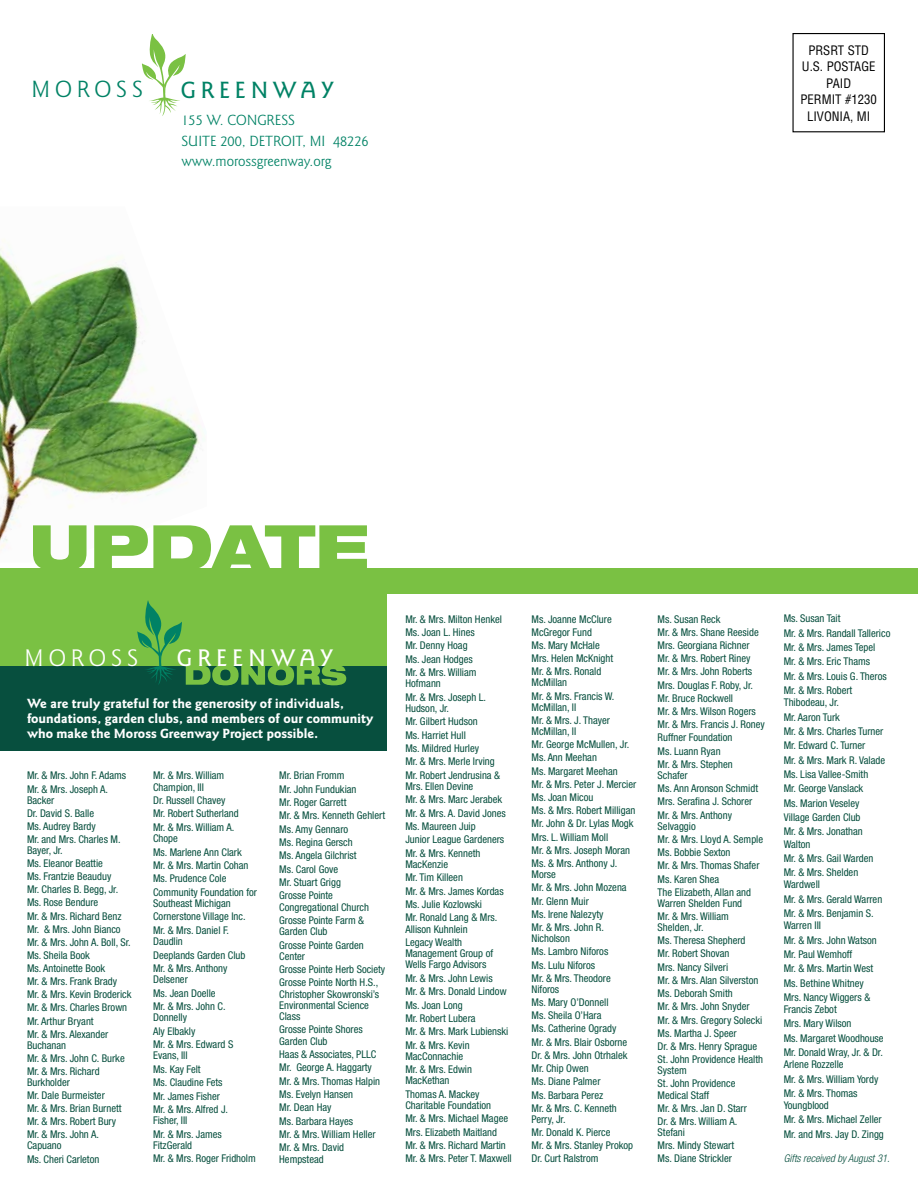
<style>
.page{position:relative;width:918px;height:1188px;background:#fff}
.page>*{position:absolute;margin:0;border:0;box-sizing:border-box;transform-origin:0 0}
.t1{font:500 24.9px "Goudy Sans";letter-spacing:.2em;color:#fff}
.t2{font:24.9px "Goudy Sans";letter-spacing:.2em;color:#fff}
.t3{font:500 24.45px "Goudy Sans";letter-spacing:.2em;color:#008265}
.t4{font:24.45px "Goudy Sans";letter-spacing:.2em;color:#008265}
.t5{font:15.3px/21px "Goudy Sans";color:#008265}
.t6{font:700 13.8px/15px "Goudy Sans";color:#fff}
.t7{font:condensed 12.75px/16.5px "Helvetica";color:#000;text-align:center}
.t8{font:condensed 10.65px/13.2px "Helvetica Neue";color:#074f3e}
.t9{font:italic 300 condensed 10.65px "Helvetica Neue";color:#074f3e}
</style>
<div class="page">
<img style="left:0;top:239px;width:200px;height:311px">
<svg style="left:142px;top:34px;width:44px;height:82px"></svg>
<div style="left:792px;top:33px;width:93px;height:99px;border:1px solid #000"></div>
<div style="left:0;top:585px;width:386px;height:94px;background:#7ac143"></div>
<div style="left:0;top:666px;width:386px;height:85px;background:#074f3e"></div>
<svg style="left:137px;top:600px;width:209px;height:85px"></svg>
<div style="left:0;top:569px;width:918px;height:25px;background:#7ac143"></div>
<svg style="left:33px;top:525px;width:334px;height:44px"></svg>
<h2 class="t4" style="left:31px;top:75px;width:113px">MOROSS</h2>
<h2 class="t3" style="left:181px;top:76px;width:154px">GREENWAY</h2>
<h3 class="t5" style="left:182px;top:110px;width:189px">155 W. CONGRESS<br>SUITE 200, DETROIT, MI 48226</h3>
<h3 class="t5" style="left:182px;top:150px;width:152px">www.morossgreenway.org</h3>
<p class="t7" style="left:801px;top:42px;width:78px">PRSRT STD<br>U.S. POSTAGE<br>PAID<br>PERMIT #1230<br>LIVONIA, MI</p>
<h1 class="t2" style="left:25px;top:644px;width:115px">MOROSS</h1>
<h1 class="t1" style="left:177px;top:644px;width:158px">GREENWAY</h1>
<p class="t6" style="left:27px;top:696px;width:348px">We are truly grateful for the generosity of individuals, foundations, garden clubs, and members of our community who make the Moross Greenway Project possible.</p>
<p class="t8" style="left:27px;top:769px;width:101px">Mr. &amp; Mrs. John F. Adams<br>Mr. &amp; Mrs. Joseph A.</p>
<p class="t8" style="left:27px;top:793px;width:95px">Backer<br>Dr. David S. Balle<br>Ms. Audrey Bardy<br>Mr. and Mrs. Charles M.</p>
<p class="t8" style="left:27px;top:843px;width:106px">Bayer, Jr.<br>Ms. Eleanor Beattie<br>Ms. Frantzie Beauduy<br>Mr. Charles B. Begg, Jr.<br>Ms. Rose Bendure<br>Mr. &amp; Mrs. Richard Benz<br>Mr. &amp; Mrs. John Bianco<br>Mr. &amp; Mrs. John A. Boll, Sr.<br>Ms. Sheila Book<br>Ms. Antoinette Book<br>Mr. &amp; Mrs. Frank Brady<br>Mr. &amp; Mrs. Kevin Broderick<br>Mr. &amp; Mrs. Charles Brown<br>Mr. Arthur Bryant<br>Mr. &amp; Mrs. Alexander</p>
<p class="t8" style="left:27px;top:1038px;width:99px">Buchanan<br>Mr. &amp; Mrs. John C. Burke<br>Mr. &amp; Mrs. Richard</p>
<p class="t8" style="left:27px;top:1075px;width:96px">Burkholder<br>Mr. Dale Burmeister<br>Mr. &amp; Mrs. Brian Burnett<br>Mr. &amp; Mrs. Robert Bury<br>Mr. &amp; Mrs. John A.</p>
<p class="t8" style="left:27px;top:1139px;width:74px">Capuano<br>Ms. Cheri Carleton</p>
<p class="t8" style="left:279px;top:769px;width:107px">Mr. Brian Fromm<br>Mr. John Fundukian<br>Mr. Roger Garrett<br>Mr. &amp; Mrs. Kenneth Gehlert<br>Ms. Amy Gennaro<br>Ms. Regina Gersch<br>Ms. Angela Gilchrist<br>Ms. Carol Gove<br>Mr. Stuart Grigg<br>Grosse Pointe</p>
<p class="t8" style="left:279px;top:900px;width:91px">Congregational Church<br>Grosse Pointe Farm &amp;</p>
<p class="t8" style="left:279px;top:925px;width:86px">Garden Club<br>Grosse Pointe Garden</p>
<p class="t8" style="left:279px;top:949px;width:108px">Center<br>Grosse Pointe Herb Society<br>Grosse Pointe North H.S.,</p>
<p class="t8" style="left:279px;top:988px;width:102px;line-height:11.2px">Christopher Skowronski’s<br>Environmental Science<br>Class</p>
<p class="t8" style="left:279px;top:1024px;width:85px;line-height:11.2px">Grosse Pointe Shores<br>Garden Club</p>
<p class="t8" style="left:279px;top:1047px;width:102px">Haas &amp; Associates, PLLC<br>Mr. George A. Haggarty<br>Mr. &amp; Mrs. Thomas Halpin<br>Ms. Evelyn Hansen<br>Mr. Dean Hay<br>Ms. Barbara Hayes<br>Mr. &amp; Mrs. William Heller<br>Mr. &amp; Mrs. David</p>
<p class="t8" style="left:279px;top:1152px;width:46px">Hempstead</p>
<p class="t8" style="left:153px;top:770px;width:73px;line-height:11.2px">Mr. &amp; Mrs. William<br>Champion, III</p>
<p class="t8" style="left:153px;top:793px;width:87px">Dr. Russell Chavey<br>Mr. Robert Sutherland<br>Mr. &amp; Mrs. William A.</p>
<p class="t8" style="left:153px;top:832px;width:105px">Chope<br>Ms. Marlene Ann Clark<br>Mr. &amp; Mrs. Martin Cohan<br>Ms. Prudence Cole<br>Community Foundation for</p>
<p class="t8" style="left:153px;top:897px;width:94px">Southeast Michigan<br>Cornerstone Village Inc.<br>Mr. &amp; Mrs. Daniel F.</p>
<p class="t8" style="left:153px;top:935px;width:94px">Daudlin<br>Deeplands Garden Club<br>Mr. &amp; Mrs. Anthony</p>
<p class="t8" style="left:153px;top:973px;width:74px">Delsener<br>Ms. Jean Doelle<br>Mr. &amp; Mrs. John C.</p>
<p class="t8" style="left:153px;top:1011px;width:82px">Donnelly<br>Aly Elbakly<br>Mr. &amp; Mrs. Edward S</p>
<p class="t8" style="left:153px;top:1049px;width:77px">Evans, III<br>Ms. Kay Felt<br>Ms. Claudine Fets<br>Mr. James Fisher<br>Mr. &amp; Mrs. Alfred J.</p>
<p class="t8" style="left:153px;top:1114px;width:70px">Fisher, III<br>Mr. &amp; Mrs. James</p>
<p class="t8" style="left:153px;top:1139px;width:104px">FitzGerald<br>Mr. &amp; Mrs. Roger Fridholm</p>
<p class="t8" style="left:405px;top:612px;width:98px">Mr. &amp; Mrs. Milton Henkel<br>Ms. Joan L. Hines<br>Mr. Denny Hoag<br>Ms. Jean Hodges<br>Mr. &amp; Mrs. William</p>
<p class="t8" style="left:405px;top:677px;width:82px">Hofmann<br>Mr. &amp; Mrs. Joseph L.</p>
<p class="t8" style="left:405px;top:701px;width:96px">Hudson, Jr.<br>Mr. Gilbert Hudson<br>Ms. Harriet Hull<br>Ms. Mildred Hurley<br>Mr. &amp; Mrs. Merle Irving<br>Mr. Robert Jendrusina &amp;</p>
<p class="t8" style="left:405px;top:779px;width:102px">Mrs. Ellen Devine<br>Mr. &amp; Mrs. Marc Jerabek<br>Mr. &amp; Mrs. A. David Jones<br>Ms. Maureen Juip<br>Junior League Gardeners<br>Mr. &amp; Mrs. Kenneth</p>
<p class="t8" style="left:405px;top:857px;width:100px">MacKenzie<br>Mr. Tim Killeen<br>Mr. &amp; Mrs. James Kordas<br>Ms. Julie Kozlowski<br>Mr. Ronald Lang &amp; Mrs.</p>
<p class="t8" style="left:405px;top:922px;width:64px">Allison Kuhnlein<br>Legacy Wealth</p>
<p class="t8" style="left:405px;top:948px;width:89px;line-height:11.2px">Management Group of<br>Wells Fargo Advisors</p>
<p class="t8" style="left:405px;top:971px;width:105px">Mr. &amp; Mrs. John Lewis<br>Mr. &amp; Mrs. Donald Lindow<br>Ms. Joan Long<br>Mr. Robert Lubera<br>Mr. &amp; Mrs. Mark Lubienski<br>Mr. &amp; Mrs. Kevin</p>
<p class="t8" style="left:405px;top:1049px;width:68px">MacConnachie<br>Mr. &amp; Mrs. Edwin</p>
<p class="t8" style="left:405px;top:1074px;width:76px">MacKethan<br>Thomas A. Mackey</p>
<p class="t8" style="left:405px;top:1099px;width:108px">Charitable Foundation<br>Mr. &amp; Mrs. Michael Magee<br>Mrs. Elizabeth Maitland<br>Mr. &amp; Mrs. Richard Martin<br>Mr. &amp; Mrs. Peter T. Maxwell</p>
<p class="t8" style="left:532px;top:612px;width:83px">Ms. Joanne McClure<br>McGregor Fund<br>Ms. Mary McHale<br>Mrs. Helen McKnight<br>Mr. &amp; Mrs. Ronald</p>
<p class="t8" style="left:532px;top:676px;width:84px">McMillan<br>Mr. &amp; Mrs. Francis W.</p>
<p class="t8" style="left:532px;top:700px;width:80px">McMillan, II<br>Mr. &amp; Mrs. J. Thayer</p>
<p class="t8" style="left:532px;top:725px;width:106px">McMillan, II<br>Mr. George McMullen, Jr.<br>Ms. Ann Meehan<br>Ms. Margaret Meehan<br>Mr. &amp; Mrs. Peter J. Mercier<br>Ms. Joan Micou<br>Ms. &amp; Mrs. Robert Milligan<br>Mr. John &amp; Dr. Lylas Mogk<br>Mrs. L. William Moll<br>Mr. &amp; Mrs. Joseph Moran<br>Ms. &amp; Mrs. Anthony J.</p>
<p class="t8" style="left:532px;top:868px;width:97px">Morse<br>Mr. &amp; Mrs. John Mozena<br>Mr. Glenn Muir<br>Ms. Irene Nalezyty<br>Mr. &amp; Mrs. John R.</p>
<p class="t8" style="left:532px;top:932px;width:81px">Nicholson<br>Ms. Lambro Niforos<br>Ms. Lulu Niforos<br>Mr. &amp; Mrs. Theodore</p>
<p class="t8" style="left:532px;top:982px;width:97px">Niforos<br>Ms. Mary O’Donnell<br>Ms. Sheila O’Hara<br>Ms. Catherine Ogrady<br>Mr. &amp; Mrs. Blair Osborne<br>Dr. &amp; Mrs. John Otrhalek<br>Mr. Chip Owen<br>Ms. Diane Palmer<br>Ms. Barbara Perez<br>Mr. &amp; Mrs. C. Kenneth</p>
<p class="t8" style="left:532px;top:1112px;width:103px">Perry, Jr.<br>Mr. Donald K. Pierce<br>Mr. &amp; Mrs. Stanley Prokop<br>Dr. Curt Ralstrom</p>
<p class="t8" style="left:658px;top:612px;width:109px">Ms. Susan Reck<br>Mr. &amp; Mrs. Shane Reeside<br>Mrs. Georgiana Richner<br>Mr. &amp; Mrs. Robert Riney<br>Mr. &amp; Mrs. John Roberts<br>Mrs. Douglas F. Roby, Jr.<br>Mr. Bruce Rockwell<br>Mr. &amp; Mrs. Wilson Rogers<br>Mr. &amp; Mrs. Francis J. Roney<br>Ruffner Foundation<br>Ms. Luann Ryan<br>Mr. &amp; Mrs. Stephen</p>
<p class="t8" style="left:658px;top:769px;width:102px">Schafer<br>Ms. Ann Aronson Schmidt<br>Mrs. Serafina J. Schorer<br>Mr. &amp; Mrs. Anthony</p>
<p class="t8" style="left:658px;top:819px;width:107px">Selvaggio<br>Mr. &amp; Mrs. Lloyd A. Semple<br>Ms. Bobbie Sexton<br>Mr. &amp; Mrs. Thomas Shafer<br>Ms. Karen Shea<br>The Elizabeth, Allan and</p>
<p class="t8" style="left:658px;top:896px;width:86px">Warren Shelden Fund<br>Mr. &amp; Mrs. William</p>
<p class="t8" style="left:658px;top:921px;width:107px">Shelden, Jr.<br>Ms. Theresa Shepherd<br>Mr. Robert Shovan<br>Mrs. Nancy Silveri<br>Mr. &amp; Mrs. Alan Silverston<br>Ms. Deborah Smith<br>Mr. &amp; Mrs. John Snyder<br>Mr. &amp; Mrs. Gregory Solecki<br>Ms. Martha J. Speer<br>Dr. &amp; Mrs. Henry Sprague<br>St. John Providence Health</p>
<p class="t8" style="left:658px;top:1064px;width:79px">System<br>St. John Providence</p>
<p class="t8" style="left:658px;top:1088px;width:91px">Medical Staff<br>Mr. &amp; Mrs. Jan D. Starr<br>Dr. &amp; Mrs. William A.</p>
<p class="t8" style="left:658px;top:1126px;width:78px">Stefani<br>Mrs. Mindy Stewart<br>Ms. Diane Strickler</p>
<p class="t8" style="left:784px;top:611px;width:108px;line-height:14.4px">Ms. Susan Tait<br>Mr. &amp; Mrs. Randall Tallerico<br>Mr. &amp; Mrs. James Tepel<br>Mr. &amp; Mrs. Eric Thams<br>Mr. &amp; Mrs. Louis G. Theros<br>Mr. &amp; Mrs. Robert</p>
<p class="t8" style="left:784px;top:695px;width:103px;line-height:14.4px">Thibodeau, Jr.<br>Mr. Aaron Turk<br>Mr. &amp; Mrs. Charles Turner<br>Mr. Edward C. Turner<br>Mr. &amp; Mrs. Mark R. Valade<br>Ms. Lisa Vallee-Smith<br>Mr. George Vanslack<br>Ms. Marion Veseley<br>Village Garden Club<br>Mr. &amp; Mrs. Jonathan</p>
<p class="t8" style="left:784px;top:836px;width:91px;line-height:14.4px">Walton<br>Mr. &amp; Mrs. Gail Warden<br>Mr. &amp; Mrs. Shelden</p>
<p class="t8" style="left:784px;top:877px;width:100px;line-height:14.4px">Wardwell<br>Mr. &amp; Mrs. Gerald Warren<br>Mr. &amp; Mrs. Benjamin S.</p>
<p class="t8" style="left:784px;top:918px;width:95px;line-height:14.4px">Warren III<br>Mr. &amp; Mrs. John Watson<br>Mr. Paul Wemhoff<br>Mr. &amp; Mrs. Martin West<br>Ms. Bethine Whitney<br>Mrs. Nancy Wiggers &amp;</p>
<p class="t8" style="left:784px;top:1002px;width:101px;line-height:14.4px">Francis Zebot<br>Mrs. Mary Wilson<br>Ms. Margaret Woodhouse<br>Mr. Donald Wray, Jr. &amp; Dr.</p>
<p class="t8" style="left:784px;top:1057px;width:96px;line-height:14.4px">Arlene Rozzelle<br>Mr. &amp; Mrs. William Yordy<br>Mr. &amp; Mrs. Thomas</p>
<p class="t8" style="left:784px;top:1098px;width:102px;line-height:14.4px">Youngblood<br>Mr. &amp; Mrs. Michael Zeller<br>Mr. and Mrs. Jay D. Zingg</p>
<p class="t9" style="left:784px;top:1153px;width:108px">Gifts received by August 31.</p>
</div>
